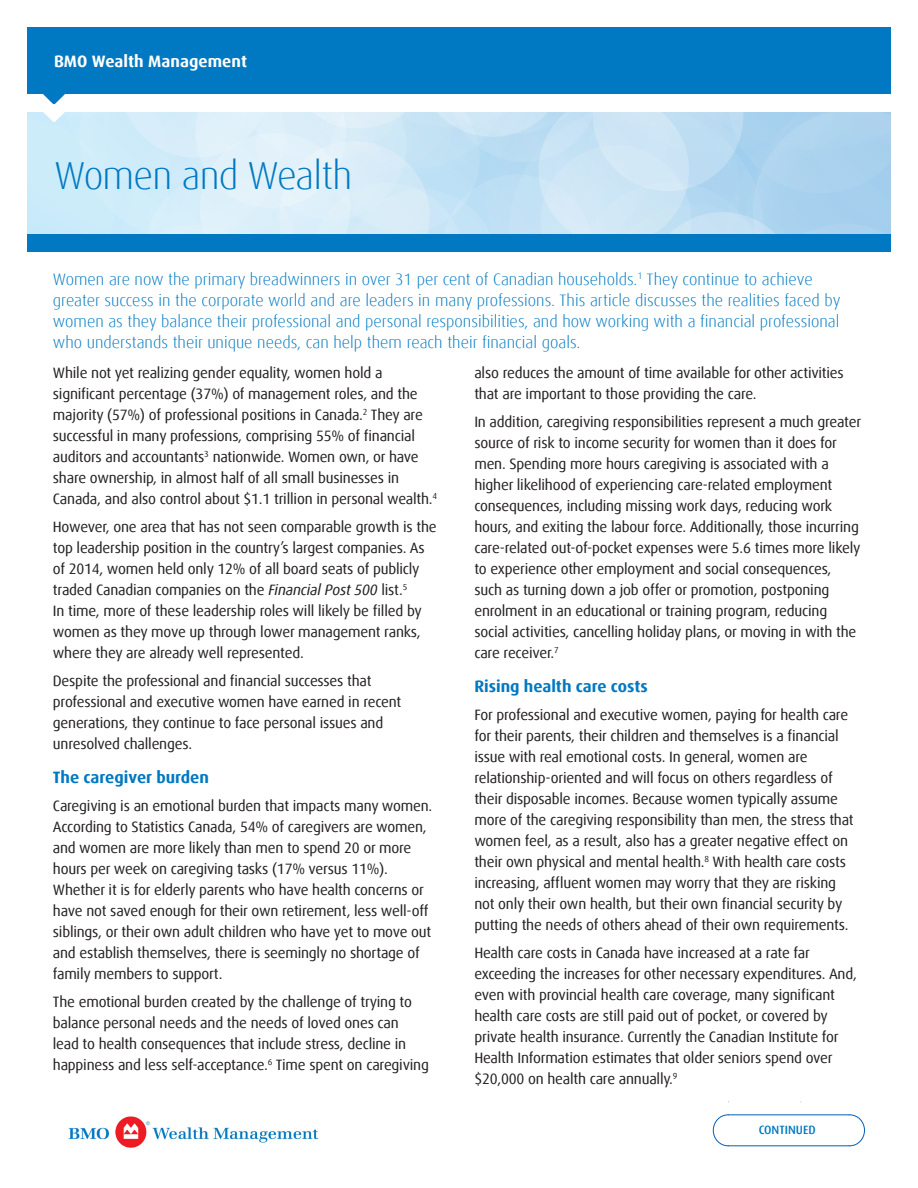
<style>
.page{position:relative;width:918px;height:1188px;background:#fff}
.page>*{position:absolute;margin:0;border:0;box-sizing:border-box;transform-origin:0 0}
.t1{font:300 39px "Dax Offc Pro";letter-spacing:-.02em;color:#0079c2}
.t2{font:300 16.5px/21px "Dax Offc Pro";color:#0079c2}
.t3{font:700 16.5px "Dax Offc Pro";color:#0079c2}
.t4{font:700 16.5px "Dax Offc Pro";color:#fff}
.t5{font:15px/21px "Dax Offc Pro";letter-spacing:-.015em;color:#231f20}
.t6{font:500 12px "Dax";color:#0079c2}
.s1{font-style:italic}
</style>
<div class="page">
<div style="left:27px;top:234px;width:864px;height:18px;background:#0079c2"></div>
<img style="left:68px;top:1116px;width:251px;height:32px">
<div style="left:27px;top:27px;width:864px;height:67px;background:#0079c2"></div>
<svg style="left:27px;top:94px;width:864px;height:140px;background:#cfe7f6"></svg>
<svg style="left:713px;top:1101px;width:152px;height:45px"></svg>
<p class="t4" style="left:54px;top:51px;width:195px">BMO Wealth Management</p>
<p class="t1" style="left:54px;top:150px;width:300px">Women and Wealth</p>
<p class="t2" style="left:53px;top:268px;width:789px">Women are now the primary breadwinners in over 31 per cent of Canadian households.<sup>1</sup> They continue to achieve greater success in the corporate world and are leaders in many professions. This article discusses the realities faced by women as they balance their professional and personal responsibilities, and how working with a financial professional who understands their unique needs, can help them reach their financial goals.</p>
<p class="t5" style="left:53px;top:363px;width:386px">While not yet realizing gender equality, women hold a significant percentage (37%) of management roles, and the majority (57%) of professional positions in Canada.<sup>2</sup> They are successful in many professions, comprising 55% of financial auditors and accountants<sup>3</sup> nationwide. Women own, or have share ownership, in almost half of all small businesses in Canada, and also control about $1.1 trillion in personal wealth.<sup>4</sup></p>
<p class="t5" style="left:53px;top:516px;width:385px">However, one area that has not seen comparable growth is the top leadership position in the country’s largest companies. As of 2014, women held only 12% of all board seats of publicly traded Canadian companies on the <span class="s1">Financial Post 500</span> list.<sup>5<br></sup>In time, more of these leadership roles will likely be filled by women as they move up through lower management ranks, where they are already well represented.</p>
<p class="t5" style="left:53px;top:670px;width:350px">Despite the professional and financial successes that professional and executive women have earned in recent generations, they continue to face personal issues and unresolved challenges.</p>
<h1 class="t3" style="left:53px;top:767px;width:158px">The caregiver burden</h1>
<p class="t5" style="left:53px;top:795px;width:381px">Caregiving is an emotional burden that impacts many women.<br>According to Statistics Canada, 54% of caregivers are women, and women are more likely than men to spend 20 or more hours per week on caregiving tasks (17% versus 11%).<br>Whether it is for elderly parents who have health concerns or have not saved enough for their own retirement, less well-off siblings, or their own adult children who have yet to move out and establish themselves, there is seemingly no shortage of family members to support.</p>
<p class="t5" style="left:53px;top:991px;width:378px">The emotional burden created by the challenge of trying to balance personal needs and the needs of loved ones can<br>lead to health consequences that include stress, decline in happiness and less self-acceptance.<sup>6</sup> Time spent on caregiving</p>
<p class="t5" style="left:474px;top:363px;width:371px">also reduces the amount of time available for other activities that are important to those providing the care.</p>
<p class="t5" style="left:474px;top:411px;width:388px">In addition, caregiving responsibilities represent a much greater source of risk to income security for women than it does for men. Spending more hours caregiving is associated with a higher likelihood of experiencing care-related employment consequences, including missing work days, reducing work hours, and exiting the labour force. Additionally, those incurring care-related out-of-pocket expenses were 5.6 times more likely to experience other employment and social consequences, such as turning down a job offer or promotion, postponing enrolment in an educational or training program, reducing social activities, cancelling holiday plans, or moving in with the care receiver.<sup>7</sup></p>
<h1 class="t3" style="left:474px;top:676px;width:175px">Rising health care costs</h1>
<p class="t5" style="left:474px;top:705px;width:381px">For professional and executive women, paying for health care for their parents, their children and themselves is a financial issue with real emotional costs. In general, women are relationship-oriented and will focus on others regardless of their disposable incomes. Because women typically assume more of the caregiving responsibility than men, the stress that women feel, as a result, also has a greater negative effect on their own physical and mental health.<sup>8</sup> With health care costs increasing, affluent women may worry that they are risking not only their own health, but their own financial security by putting the needs of others ahead of their own requirements.</p>
<p class="t5" style="left:474px;top:942px;width:384px">Health care costs in Canada have increased at a rate far exceeding the increases for other necessary expenditures. And, even with provincial health care coverage, many significant health care costs are still paid out of pocket, or covered by private health insurance. Currently the Canadian Institute for Health Information estimates that older seniors spend over $20,000 on health care annually.<sup>9</sup></p>
<p class="t6" style="left:759px;top:1123px;width:58px">CONTINUED</p>
</div>
